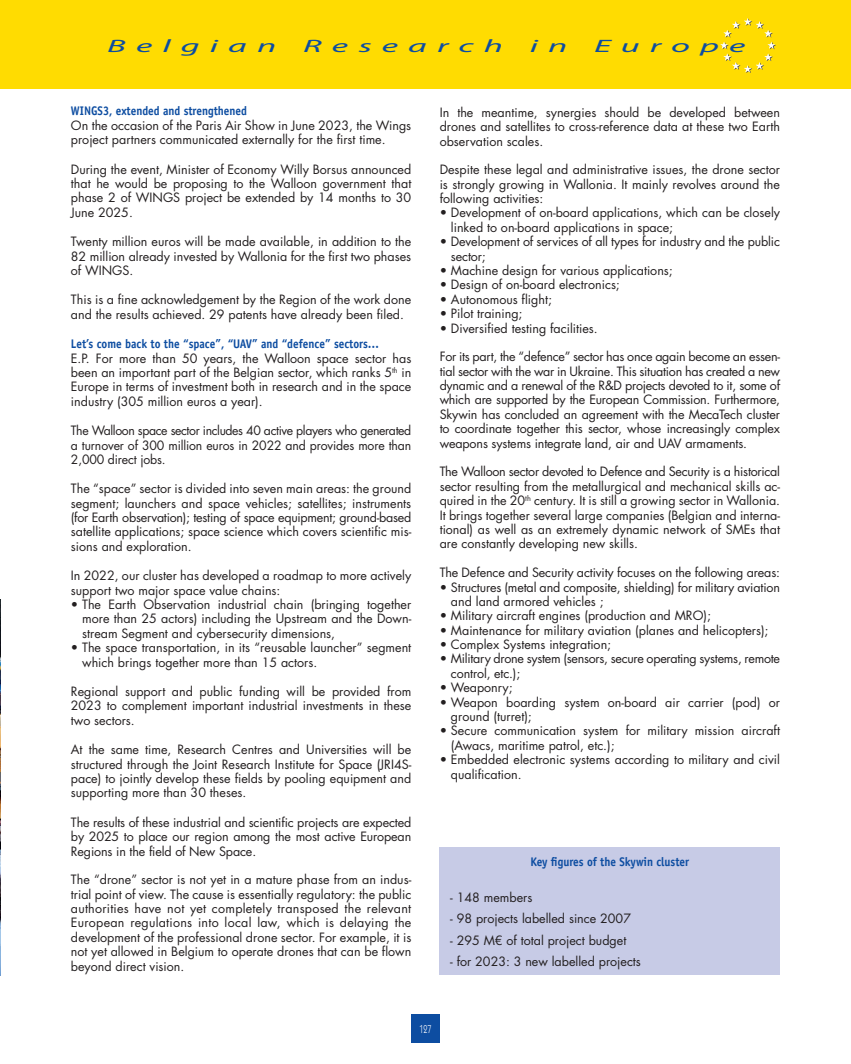
<style>
.page{position:relative;width:851px;height:1064px;background:#fff}
.page>*{position:absolute;margin:0;border:0;box-sizing:border-box;transform-origin:0 0}
.t1{font:italic 18px "Myriad Pro";letter-spacing:.28em;color:#0d4da1;scale:2 1}
.TEXTE{font:12.5px/14.4px "Futura Std";color:#231f20;text-align:justify}
.QUESTION{font:700 12.5px "Officina Sans Std";color:#0d4da1;scale:.9 1}
.TEXTE-2{font:12.5px/14.4px "Futura Std";letter-spacing:-.02em;color:#231f20}
.t2{font:11.25px "ITC Kabel Std";color:#fff;scale:.7 1}
</style>
<div class="page">
<div style="left:0;top:0;width:850px;height:89px;background:#ffdc01"></div>
<svg style="left:720px;top:18px;width:55px;height:55px"></svg>
<div style="left:411px;top:1013px;width:28px;height:29px;background:#0d4da1"></div>
<div style="left:439px;top:847px;width:341px;height:127px;background:#c7cbe6"></div>
<img style="left:0;top:599px;width:1px;height:375px">
<h1 class="t1" style="left:107px;top:35px;width:86px">Belgian</h1>
<h1 class="t1" style="left:303px;top:35px;width:101px">Research</h1>
<h1 class="t1" style="left:529px;top:35px;width:20px">i n</h1>
<h1 class="t1" style="left:594px;top:35px;width:77px">Europe</h1>
<p class="QUESTION" style="left:71px;top:103px;width:197px">WINGS3, extended and strengthened</p>
<p class="TEXTE" style="left:71px;top:118px;width:342px">On the occasion of the Paris Air Show in June 2023, the Wings project partners communicated externally for the first time.</p>
<p class="TEXTE" style="left:71px;top:162px;width:342px">During the event, Minister of Economy Willy Borsus announced that he would be proposing to the Walloon government that phase 2 of WINGS project be extended by 14 months to 30<br>June 2025.</p>
<p class="TEXTE" style="left:71px;top:234px;width:342px">Twenty million euros will be made available, in addition to the 82 million already invested by Wallonia for the first two phases of WINGS.</p>
<p class="TEXTE" style="left:71px;top:292px;width:342px">This is a fine acknowledgement by the Region of the work done and the results achieved. 29 patents have already been filed.</p>
<p class="QUESTION" style="left:71px;top:336px;width:344px">Let’s come back to the “space”, “UAV” and “defence” sectors…</p>
<p class="TEXTE" style="left:71px;top:351px;width:342px">E.P. For more than 50 years, the Walloon space sector has been an important part of the Belgian sector, which ranks 5<sup>th</sup> in Europe in terms of investment both in research and in the space industry (305 million euros a year).</p>
<p class="TEXTE" style="left:71px;top:423px;width:342px">The Walloon space sector includes 40 active players who generated a turnover of 300 million euros in 2022 and provides more than 2,000 direct jobs.</p>
<p class="TEXTE" style="left:71px;top:481px;width:342px">The “space” sector is divided into seven main areas: the ground segment; launchers and space vehicles; satellites; instruments (for Earth observation); testing of space equipment; ground-based satellite applications; space science which covers scientific mis&shy;sions and exploration.</p>
<p class="TEXTE" style="left:71px;top:568px;width:342px">In 2022, our cluster has developed a roadmap to more actively support two major space value chains:</p>
<p class="TEXTE" style="left:82px;top:597px;width:330px;text-indent:-11px">• The Earth Observation industrial chain (bringing together more than 25 actors) including the Upstream and the Down&shy;stream Segment and cybersecurity dimensions,</p>
<p class="TEXTE" style="left:82px;top:640px;width:330px;text-indent:-11px">• The space transportation, in its “reusable launcher” segment which brings together more than 15 actors.</p>
<p class="TEXTE" style="left:71px;top:684px;width:342px">Regional support and public funding will be provided from 2023 to complement important industrial investments in these two sectors.</p>
<p class="TEXTE" style="left:71px;top:742px;width:342px">At the same time, Research Centres and Universities will be structured through the Joint Research Institute for Space (JRI4S&shy;pace) to jointly develop these fields by pooling equipment and supporting more than 30 theses.</p>
<p class="TEXTE" style="left:71px;top:814px;width:342px">The results of these industrial and scientific projects are expected by 2025 to place our region among the most active European Regions in the field of New Space.</p>
<p class="TEXTE" style="left:71px;top:872px;width:342px">The “drone” sector is not yet in a mature phase from an indus&shy;trial point of view. The cause is essentially regulatory: the public authorities have not yet completely transposed the relevant European regulations into local law, which is delaying the development of the professional drone sector. For example, it is not yet allowed in Belgium to operate drones that can be flown beyond direct vision.</p>
<p class="TEXTE" style="left:439px;top:105px;width:342px">In the meantime, synergies should be developed between drones and satellites to cross-reference data at these two Earth observation scales.</p>
<p class="TEXTE" style="left:439px;top:162px;width:342px">Despite these legal and administrative issues, the drone sector is strongly growing in Wallonia. It mainly revolves around the following activities:</p>
<p class="TEXTE" style="left:451px;top:206px;width:330px;text-indent:-11px">• Development of on-board applications, which can be closely linked to on-board applications in space;</p>
<p class="TEXTE" style="left:451px;top:234px;width:330px;text-indent:-11px">• Development of services of all types for industry and the public sector;</p>
<p class="TEXTE" style="left:439px;top:263px;width:234px">• Machine design for various applications;</p>
<p class="TEXTE" style="left:439px;top:277px;width:182px">• Design of on-board electronics;</p>
<p class="TEXTE" style="left:439px;top:292px;width:114px">• Autonomous flight;</p>
<p class="TEXTE" style="left:439px;top:306px;width:84px">• Pilot training;</p>
<p class="TEXTE" style="left:439px;top:321px;width:160px">• Diversified testing facilities.</p>
<p class="TEXTE" style="left:439px;top:349px;width:342px">For its part, the “defence” sector has once again become an essen&shy;tial sector with the war in Ukraine. This situation has created a new dynamic and a renewal of the R&amp;D projects devoted to it, some of which are supported by the European Commission. Furthermore, Skywin has concluded an agreement with the MecaTech cluster to coordinate together this sector, whose increasingly complex weapons systems integrate land, air and UAV armaments.</p>
<p class="TEXTE" style="left:439px;top:464px;width:342px">The Walloon sector devoted to Defence and Security is a historical sector resulting from the metallurgical and mechanical skills ac&shy;quired in the 20<sup>th</sup> century. It is still a growing sector in Wallonia.<br>It brings together several large companies (Belgian and interna&shy;tional) as well as an extremely dynamic network of SMEs that are constantly developing new skills.</p>
<p class="TEXTE" style="left:439px;top:565px;width:342px">The Defence and Security activity focuses on the following areas:</p>
<p class="TEXTE" style="left:451px;top:579px;width:330px;text-indent:-11px">• Structures (metal and composite, shielding) for military aviation and land armored vehicles ;</p>
<p class="TEXTE" style="left:439px;top:608px;width:273px">• Military aircraft engines (production and MRO);</p>
<p class="TEXTE" style="left:439px;top:622px;width:330px">• Maintenance for military aviation (planes and helicopters);</p>
<p class="TEXTE" style="left:439px;top:637px;width:173px">• Complex Systems integration;</p>
<p class="TEXTE-2" style="left:451px;top:651px;width:330px;text-indent:-11px">• Military drone system (sensors, secure operating systems, remote control, etc.);</p>
<p class="TEXTE" style="left:439px;top:680px;width:74px">• Weaponry;</p>
<p class="TEXTE" style="left:451px;top:694px;width:330px;text-indent:-11px">• Weapon boarding system on-board air carrier (pod) or ground (turret);</p>
<p class="TEXTE" style="left:451px;top:723px;width:330px;text-indent:-11px">• Secure communication system for military mission aircraft (Awacs, maritime patrol, etc.);</p>
<p class="TEXTE" style="left:451px;top:752px;width:330px;text-indent:-11px">• Embedded electronic systems according to military and civil qualification.</p>
<p class="QUESTION" style="left:530px;top:853px;width:178px">Key figures of the Skywin cluster</p>
<p class="TEXTE" style="left:450px;top:889px;width:83px">- 148 members</p>
<p class="TEXTE" style="left:450px;top:911px;width:182px">- 98 projects labelled since 2007</p>
<p class="TEXTE" style="left:450px;top:932px;width:177px">- 295 M€ of total project budget</p>
<p class="TEXTE" style="left:450px;top:954px;width:192px">- for 2023: 3 new labelled projects</p>
<p class="t2" style="left:419px;top:1021px;width:18px">127</p>
</div>
